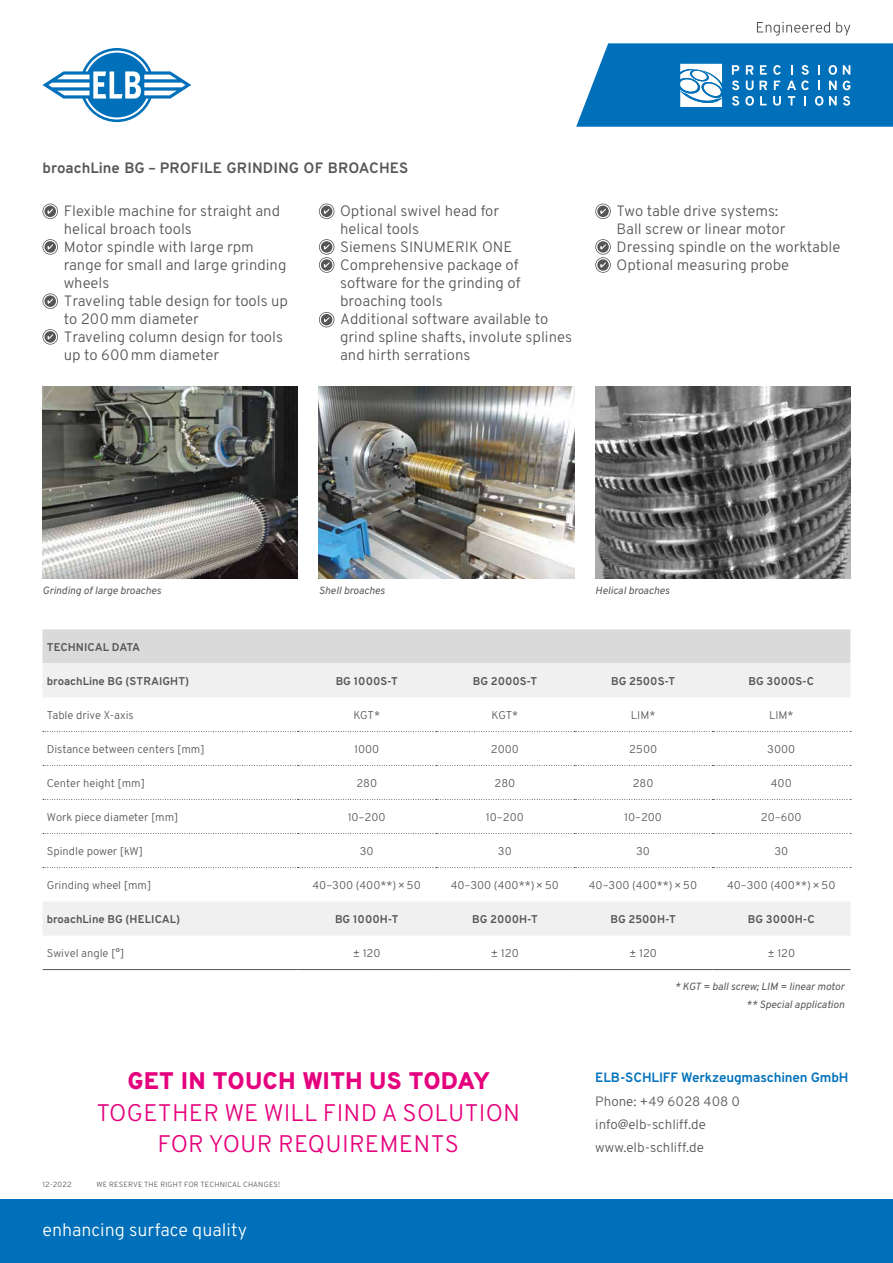
<style>
.page{position:relative;width:893px;height:1263px;background:#fff}
.page>*{position:absolute;margin:0;border:0;box-sizing:border-box;transform-origin:0 0}
.t1{font:300 24px/31.5px "Overpass";letter-spacing:.01em;color:#e5007d;text-align:center}
.t2{font:800 24px "Overpass";letter-spacing:.01em;color:#e5007d}
.t3{font:300 18px "Overpass";color:#fff}
.t4{font:300 15px/18px "Overpass";color:#565656}
.t5{font:700 15px "Overpass";letter-spacing:.01em;color:#565656}
.t6{font:300 13.5px/23.4px "Overpass";color:#565656}
.t7{font:700 13.5px "Overpass";letter-spacing:-.01em;color:#0071bb}
.t8{font:300 11.25px "Overpass";color:#565656}
.t9{font:700 11.25px "Overpass";color:#565656}
.t10{font:italic 10.5px/18px "Overpass";color:#565656;text-align:right}
.t11{font:300 7.5px "Overpass";letter-spacing:.02em;color:#565656}
</style>
<div class="page">
<div style="left:0;top:1199px;width:893px;height:64px;background:#0070ba"></div>
<svg style="left:43px;top:48px;width:148px;height:74px"></svg>
<svg style="left:576px;top:43px;width:317px;height:84px"></svg>
<svg style="left:757px;top:22px;width:93px;height:14px"></svg>
<img style="left:595px;top:387px;width:255px;height:191px">
<img style="left:319px;top:387px;width:255px;height:191px">
<img style="left:43px;top:387px;width:255px;height:191px">
<svg style="left:43px;top:204px;width:15px;height:15px"></svg>
<svg style="left:44px;top:205px;width:13px;height:13px"></svg>
<div style="left:43px;top:204px;width:14px;height:14px;border:1px solid #fff;border-radius:50%"></div>
<svg style="left:47px;top:209px;width:6px;height:5px"></svg>
<svg style="left:43px;top:239px;width:15px;height:16px"></svg>
<svg style="left:44px;top:241px;width:13px;height:12px"></svg>
<div style="left:43px;top:240px;width:14px;height:14px;border:1px solid #fff;border-radius:50%"></div>
<svg style="left:47px;top:244px;width:6px;height:6px"></svg>
<svg style="left:43px;top:293px;width:15px;height:16px"></svg>
<svg style="left:44px;top:295px;width:13px;height:12px"></svg>
<div style="left:43px;top:294px;width:14px;height:14px;border:1px solid #fff;border-radius:50%"></div>
<svg style="left:47px;top:299px;width:6px;height:5px"></svg>
<svg style="left:43px;top:329px;width:15px;height:16px"></svg>
<svg style="left:44px;top:330px;width:13px;height:13px"></svg>
<div style="left:43px;top:330px;width:14px;height:14px;border:1px solid #fff;border-radius:50%"></div>
<svg style="left:47px;top:334px;width:6px;height:5px"></svg>
<svg style="left:319px;top:204px;width:15px;height:15px"></svg>
<svg style="left:320px;top:205px;width:13px;height:13px"></svg>
<div style="left:320px;top:204px;width:14px;height:14px;border:1px solid #fff;border-radius:50%"></div>
<svg style="left:324px;top:209px;width:5px;height:5px"></svg>
<svg style="left:319px;top:312px;width:15px;height:15px"></svg>
<svg style="left:320px;top:313px;width:13px;height:13px"></svg>
<div style="left:320px;top:313px;width:14px;height:14px;border:1px solid #fff;border-radius:50%"></div>
<svg style="left:324px;top:317px;width:5px;height:5px"></svg>
<svg style="left:319px;top:257px;width:15px;height:16px"></svg>
<svg style="left:320px;top:259px;width:13px;height:12px"></svg>
<div style="left:320px;top:258px;width:14px;height:14px;border:1px solid #fff;border-radius:50%"></div>
<svg style="left:324px;top:262px;width:5px;height:6px"></svg>
<svg style="left:319px;top:239px;width:15px;height:16px"></svg>
<svg style="left:320px;top:241px;width:13px;height:12px"></svg>
<div style="left:320px;top:240px;width:14px;height:14px;border:1px solid #fff;border-radius:50%"></div>
<svg style="left:324px;top:244px;width:5px;height:6px"></svg>
<svg style="left:595px;top:239px;width:16px;height:16px"></svg>
<div style="left:597px;top:241px;width:12px;height:12px;background:#565656;border-radius:50%"></div>
<div style="left:596px;top:240px;width:14px;height:14px;border:1px solid #fff;border-radius:50%"></div>
<svg style="left:600px;top:244px;width:6px;height:6px"></svg>
<svg style="left:595px;top:204px;width:16px;height:15px"></svg>
<svg style="left:597px;top:205px;width:12px;height:13px"></svg>
<div style="left:596px;top:204px;width:14px;height:14px;border:1px solid #fff;border-radius:50%"></div>
<svg style="left:600px;top:209px;width:6px;height:5px"></svg>
<svg style="left:595px;top:257px;width:16px;height:16px"></svg>
<div style="left:597px;top:259px;width:12px;height:12px;background:#565656;border-radius:50%"></div>
<div style="left:596px;top:258px;width:14px;height:14px;border:1px solid #fff;border-radius:50%"></div>
<svg style="left:600px;top:262px;width:6px;height:6px"></svg>
<div style="left:43px;top:629px;width:807px;height:34px;background:#dadada"></div>
<svg style="left:43px;top:663px;width:807px;height:272px"></svg>
<svg style="left:43px;top:731px;width:808px;height:1px"></svg>
<svg style="left:43px;top:765px;width:808px;height:1px"></svg>
<svg style="left:43px;top:799px;width:808px;height:1px"></svg>
<svg style="left:43px;top:833px;width:808px;height:1px"></svg>
<svg style="left:43px;top:867px;width:808px;height:1px"></svg>
<hr style="left:43px;top:969px;width:255px;height:1px;background:#565656">
<hr style="left:298px;top:969px;width:138px;height:1px;background:#565656">
<hr style="left:436px;top:969px;width:138px;height:1px;background:#565656">
<hr style="left:574px;top:969px;width:138px;height:1px;background:#565656">
<hr style="left:712px;top:969px;width:138px;height:1px;background:#565656">
<p class="t5" style="left:43px;top:157px;width:367px">broachLine BG – PROFILE GRINDING OF BROACHES</p>
<p class="t4" style="left:64px;top:202px;width:226px">Flexible machine for straight and helical broach tools<br>Motor spindle with large rpm range for small and large grinding wheels<br>Traveling table design for tools up to 200mm diameter<br>Traveling column design for tools up to 600mm diameter</p>
<p class="t4" style="left:340px;top:202px;width:233px">Optional swivel head for<br>helical tools<br>Siemens SINUMERIK ONE<br>Comprehensive package of software for the grinding of broaching tools<br>Additional software available to grind spline shafts, involute splines and hirth serrations</p>
<p class="t4" style="left:617px;top:202px;width:225px">Two table drive systems:<br>Ball screw or linear motor<br>Dressing spindle on the worktable<br>Optional measuring probe</p>
<p class="t10" style="left:43px;top:581px;width:120px">Grinding of large broaches</p>
<p class="t10" style="left:319px;top:581px;width:67px">Shell broaches</p>
<p class="t10" style="left:595px;top:581px;width:76px">Helical broaches</p>
<p class="t9" style="left:47px;top:639px;width:95px">TECHNICAL DATA</p>
<p class="t9" style="left:47px;top:673px;width:144px">broachLine BG (STRAIGHT)</p>
<p class="t9" style="left:336px;top:673px;width:64px">BG 1000S-T</p>
<p class="t9" style="left:473px;top:673px;width:66px">BG 2000S-T</p>
<p class="t9" style="left:611px;top:673px;width:65px">BG 2500S-T</p>
<p class="t9" style="left:749px;top:673px;width:67px">BG 3000S-C</p>
<p class="t8" style="left:47px;top:707px;width:88px">Table drive X-axis</p>
<p class="t8" style="left:353px;top:707px;width:28px">KGT*</p>
<p class="t8" style="left:492px;top:707px;width:28px">KGT*</p>
<p class="t8" style="left:631px;top:707px;width:26px">LIM*</p>
<p class="t8" style="left:769px;top:707px;width:26px">LIM*</p>
<p class="t8" style="left:47px;top:741px;width:159px">Distance between centers [mm]</p>
<p class="t8" style="left:354px;top:741px;width:27px">1000</p>
<p class="t8" style="left:491px;top:741px;width:30px">2000</p>
<p class="t8" style="left:629px;top:741px;width:30px">2500</p>
<p class="t8" style="left:767px;top:741px;width:30px">3000</p>
<p class="t8" style="left:47px;top:775px;width:100px">Center height [mm]</p>
<p class="t8" style="left:356px;top:775px;width:22px">280</p>
<p class="t8" style="left:494px;top:775px;width:22px">280</p>
<p class="t8" style="left:633px;top:775px;width:22px">280</p>
<p class="t8" style="left:771px;top:775px;width:22px">400</p>
<p class="t8" style="left:47px;top:809px;width:133px">Work piece diameter [mm]</p>
<p class="t8" style="left:348px;top:809px;width:39px">10–200</p>
<p class="t8" style="left:486px;top:809px;width:39px">10–200</p>
<p class="t8" style="left:624px;top:809px;width:39px">10–200</p>
<p class="t8" style="left:761px;top:809px;width:42px">20–600</p>
<p class="t8" style="left:47px;top:843px;width:98px">Spindle power [kW]</p>
<p class="t8" style="left:360px;top:843px;width:15px">30</p>
<p class="t8" style="left:498px;top:843px;width:15px">30</p>
<p class="t8" style="left:636px;top:843px;width:15px">30</p>
<p class="t8" style="left:774px;top:843px;width:15px">30</p>
<p class="t8" style="left:47px;top:877px;width:106px">Grinding wheel [mm]</p>
<p class="t8" style="left:313px;top:877px;width:110px">40–300 (400**)×50</p>
<p class="t8" style="left:451px;top:877px;width:110px">40–300 (400**)×50</p>
<p class="t8" style="left:589px;top:877px;width:110px">40–300 (400**)×50</p>
<p class="t8" style="left:727px;top:877px;width:110px">40–300 (400**)×50</p>
<p class="t9" style="left:47px;top:911px;width:135px">broachLine BG (HELICAL)</p>
<p class="t9" style="left:335px;top:911px;width:65px">BG 1000H-T</p>
<p class="t9" style="left:472px;top:911px;width:67px">BG 2000H-T</p>
<p class="t9" style="left:611px;top:911px;width:67px">BG 2500H-T</p>
<p class="t9" style="left:748px;top:911px;width:68px">BG 3000H-C</p>
<p class="t8" style="left:47px;top:945px;width:79px">Swivel angle [°]</p>
<p class="t8" style="left:353px;top:945px;width:29px">± 120</p>
<p class="t8" style="left:491px;top:945px;width:29px">± 120</p>
<p class="t8" style="left:629px;top:945px;width:29px">± 120</p>
<p class="t8" style="left:767px;top:945px;width:29px">± 120</p>
<p class="t10" style="left:675px;top:977px;width:171px">* KGT = ball screw; LIM = linear motor ** Special application</p>
<h1 class="t2" style="left:128px;top:1064px;width:364px">GET IN TOUCH WITH US TODAY</h1>
<h1 class="t1" style="left:96px;top:1097px;width:425px">TOGETHER WE WILL FIND A SOLUTION<br>FOR YOUR REQUIREMENTS</h1>
<p class="t11" style="left:43px;top:1179px;width:31px">12-2022</p>
<p class="t11" style="left:97px;top:1179px;width:185px">WE RESERVE THE RIGHT FOR TECHNICAL CHANGES!</p>
<p class="t3" style="left:43px;top:1217px;width:206px">enhancing surface quality</p>
<p class="t7" style="left:595px;top:1068px;width:255px">ELB-SCHLIFF Werkzeugmaschinen GmbH</p>
<p class="t6" style="left:595px;top:1089px;width:146px">Phone: +49 6028 408 0 info@elb-schliff.de www.elb-schliff.de</p>
</div>
